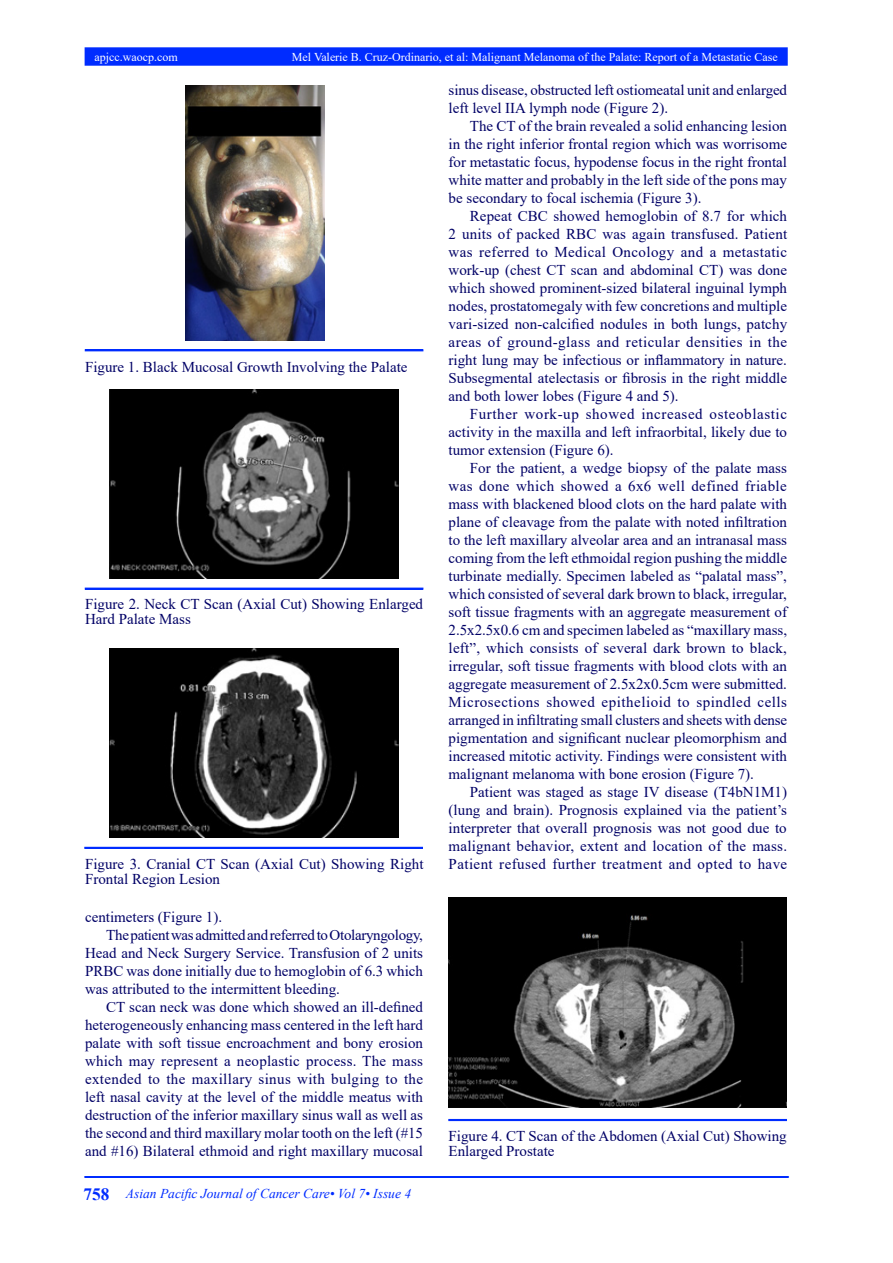
<style>
.page{position:relative;width:893px;height:1263px;background:#fff}
.page>*{position:absolute;margin:0;border:0;box-sizing:border-box;transform-origin:0 0}
.t1{font:15px/18px "Times New Roman";color:#006;text-align:justify}
.t2{font:italic 13.5px "Times New Roman";color:#002cff}
.t3{font:12px "Times New Roman";color:#fff}
.s1{font-weight:700;font-style:normal;font-size:17.25px}
</style>
<div class="page">
<div style="left:85px;top:48px;width:702px;height:17px;background:#002cff"></div>
<div style="left:85px;top:47px;width:703px;height:19px;border:2px solid #002cff"></div>
<hr style="left:85px;top:1176px;width:703px;height:2px;background:#002cff">
<img style="left:185px;top:85px;width:139px;height:255px">
<div style="left:85px;top:350px;width:338px;height:1px;border:1px solid #002cff"></div>
<img style="left:109px;top:389px;width:289px;height:189px">
<div style="left:85px;top:588px;width:338px;height:1px;border:1px solid #002cff"></div>
<img style="left:109px;top:648px;width:289px;height:189px">
<div style="left:85px;top:847px;width:338px;height:2px;border:1px solid #002cff"></div>
<img style="left:448px;top:898px;width:339px;height:209px">
<div style="left:449px;top:1119px;width:338px;height:2px;border:1px solid #002cff"></div>
<p class="t3" style="left:95px;top:48px;width:85px">apjcc.waocp.com</p>
<p class="t3" style="left:292px;top:48px;width:487px">Mel Valerie B. Cruz-Ordinario, et al: Malignant Melanoma of the Palate: Report of a Metastatic Case</p>
<p class="t1" style="left:85px;top:357px;width:324px">Figure 1. Black Mucosal Growth Involving the Palate</p>
<p class="t1" style="left:85px;top:596px;width:340px;line-height:15px">Figure 2. Neck CT Scan (Axial Cut) Showing Enlarged<br>Hard Palate Mass</p>
<p class="t1" style="left:85px;top:856px;width:340px;line-height:15px">Figure 3. Cranial CT Scan (Axial Cut) Showing Right<br>Frontal Region Lesion</p>
<p class="t1" style="left:85px;top:907px;width:139px">centimeters (Figure 1).</p>
<p class="t1" style="left:85px;top:925px;width:340px;text-indent:21px">The patient was admitted and referred to Otolaryngology, Head and Neck Surgery Service. Transfusion of 2 units PRBC was done initially due to hemoglobin of 6.3 which was attributed to the intermittent bleeding.</p>
<p class="t1" style="left:85px;top:997px;width:340px;text-indent:21px">CT scan neck was done which showed an ill-defined heterogeneously enhancing mass centered in the left hard palate with soft tissue encroachment and bony erosion which may represent a neoplastic process. The mass extended to the maxillary sinus with bulging to the left nasal cavity at the level of the middle meatus with destruction of the inferior maxillary sinus wall as well as the second and third maxillary molar tooth on the left (#15 and #16) Bilateral ethmoid and right maxillary mucosal</p>
<p class="t2" style="left:84px;top:1184px;width:329px"><span class="s1">758</span> Asian Pacific Journal of Cancer Care• Vol 7• Issue 4</p>
<p class="t1" style="left:449px;top:80px;width:340px">sinus disease, obstructed left ostiomeatal unit and enlarged left level IIA lymph node (Figure 2).</p>
<p class="t1" style="left:449px;top:116px;width:340px;text-indent:21px">The CT of the brain revealed a solid enhancing lesion in the right inferior frontal region which was worrisome for metastatic focus, hypodense focus in the right frontal white matter and probably in the left side of the pons may be secondary to focal ischemia (Figure 3).</p>
<p class="t1" style="left:449px;top:206px;width:340px;text-indent:21px">Repeat CBC showed hemoglobin of 8.7 for which 2 units of packed RBC was again transfused. Patient was referred to Medical Oncology and a metastatic work-up (chest CT scan and abdominal CT) was done which showed prominent-sized bilateral inguinal lymph nodes, prostatomegaly with few concretions and multiple vari-sized non-calcified nodules in both lungs, patchy areas of ground-glass and reticular densities in the right lung may be infectious or inflammatory in nature.<br>Subsegmental atelectasis or fibrosis in the right middle and both lower lobes (Figure 4 and 5).</p>
<p class="t1" style="left:449px;top:404px;width:340px;text-indent:21px">Further work-up showed increased osteoblastic activity in the maxilla and left infraorbital, likely due to tumor extension (Figure 6).</p>
<p class="t1" style="left:449px;top:458px;width:340px;text-indent:21px">For the patient, a wedge biopsy of the palate mass was done which showed a 6x6 well defined friable mass with blackened blood clots on the hard palate with plane of cleavage from the palate with noted infiltration to the left maxillary alveolar area and an intranasal mass coming from the left ethmoidal region pushing the middle turbinate medially. Specimen labeled as “palatal mass”, which consisted of several dark brown to black, irregular, soft tissue fragments with an aggregate measurement of 2.5x2.5x0.6 cm and specimen labeled as “maxillary mass, left”, which consists of several dark brown to black, irregular, soft tissue fragments with blood clots with an aggregate measurement of 2.5x2x0.5cm were submitted.<br>Microsections showed epithelioid to spindled cells arranged in infiltrating small clusters and sheets with dense pigmentation and significant nuclear pleomorphism and increased mitotic activity. Findings were consistent with malignant melanoma with bone erosion (Figure 7).</p>
<p class="t1" style="left:449px;top:782px;width:340px;text-indent:21px">Patient was staged as stage IV disease (T4bN1M1) (lung and brain). Prognosis explained via the patient’s interpreter that overall prognosis was not good due to malignant behavior, extent and location of the mass.<br>Patient refused further treatment and opted to have</p>
<p class="t1" style="left:449px;top:1128px;width:340px;line-height:15px">Figure 4. CT Scan of the Abdomen (Axial Cut) Showing<br>Enlarged Prostate</p>
</div>
